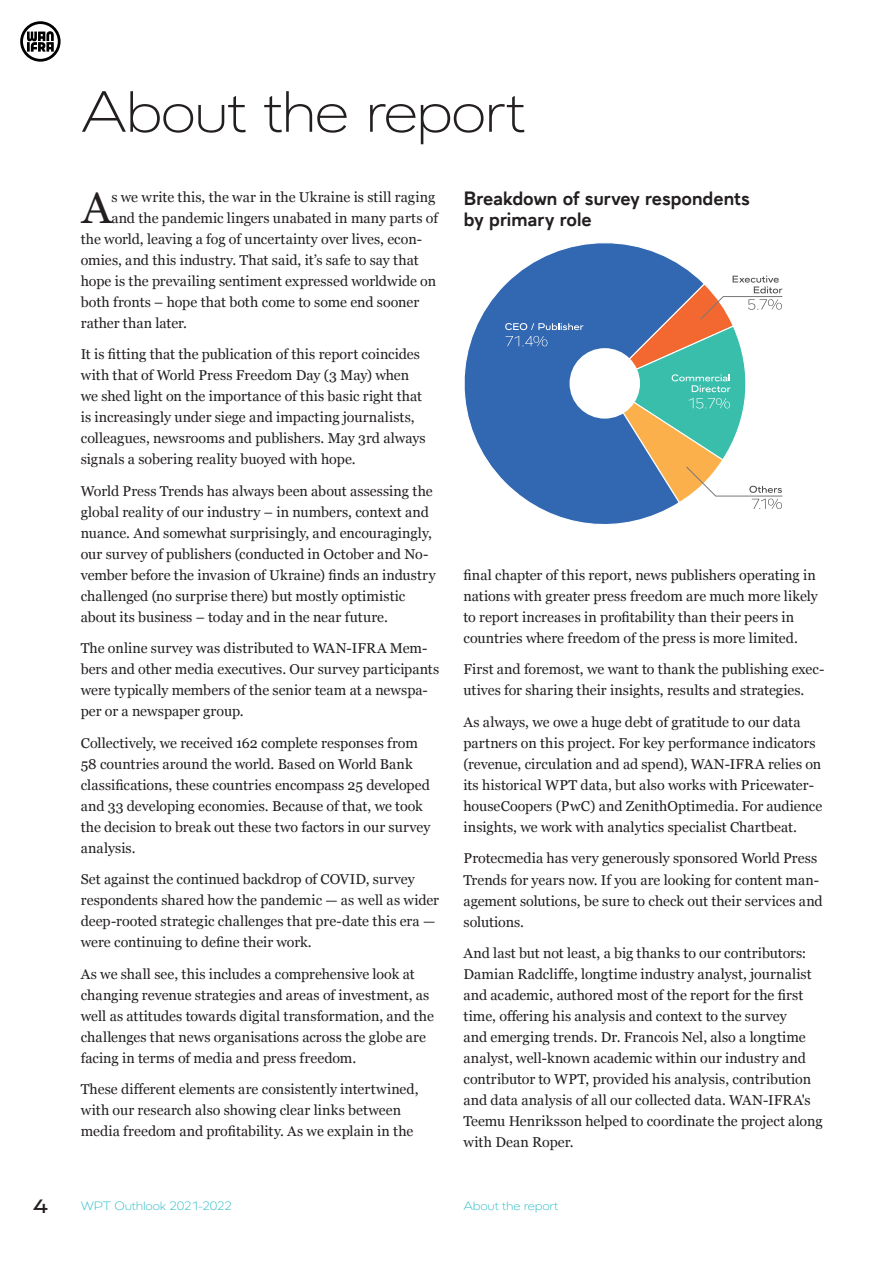
<style>
.page{position:relative;width:893px;height:1263px;background:#fff}
.page>*{position:absolute;margin:0;border:0;box-sizing:border-box;transform-origin:0 0}
.t1{font:200 54px "Aiglon Pro Wide";letter-spacing:-.035em;color:#231f20}
.t2{font:44.55px "Georgia";color:#231f20}
.t3{font:700 18px/21px "Aiglon Pro";letter-spacing:-.02em;color:#231f20}
.t4{font:600 18px "Aiglon Pro Wide";color:#231f20}
.t5{font:14.25px/21px "Georgia";color:#231f20}
.t6{font:200 11.25px "Aiglon Pro Wide";letter-spacing:-.02em;color:#25bac4}
</style>
<div class="page">
<svg style="left:20px;top:21px;width:41px;height:41px"></svg>
<svg style="left:464px;top:243px;width:231px;height:281px"></svg>
<svg style="left:505px;top:323px;width:78px;height:7px"></svg>
<svg style="left:505px;top:336px;width:42px;height:10px"></svg>
<svg style="left:600px;top:276px;width:183px;height:233px"></svg>
<div style="left:570px;top:348px;width:70px;height:71px;background:#fff;border-radius:50%"></div>
<h1 class="t1" style="left:81px;top:67px;width:447px">About the report</h1>
<h2 class="t2" style="left:82px;top:175px;width:31px">A</h2>
<p class="t5" style="left:111px;top:186px;width:325px">s we write this, the war in the Ukraine is still raging</p>
<p class="t5" style="left:111px;top:207px;width:328px">and the pandemic lingers unabated in many parts of</p>
<p class="t5" style="left:81px;top:228px;width:343px">the world, leaving a fog of uncertainty over lives, econ-</p>
<p class="t5" style="left:81px;top:249px;width:339px">omies, and this industry. That said, it’s safe to say that</p>
<p class="t5" style="left:81px;top:270px;width:357px">hope is the prevailing sentiment expressed worldwide on</p>
<p class="t5" style="left:81px;top:291px;width:340px">both fronts – hope that both come to some end sooner</p>
<p class="t5" style="left:81px;top:312px;width:108px">rather than later.</p>
<p class="t5" style="left:81px;top:343px;width:346px">It is fitting that the publication of this report coincides with that of World Press Freedom Day (3 May) when we shed light on the importance of this basic right that is increasingly under siege and impacting journalists, colleagues, newsrooms and publishers. May 3rd always signals a sobering reality buoyed with hope.</p>
<p class="t5" style="left:81px;top:480px;width:356px">World Press Trends has always been about assessing the global reality of our industry – in numbers, context and nuance. And somewhat surprisingly, and encouragingly, our survey of publishers (conducted in October and No&shy;vember before the invasion of Ukraine) finds an industry challenged (no surprise there) but mostly optimistic about its business – today and in the near future.</p>
<p class="t5" style="left:81px;top:637px;width:360px">The online survey was distributed to WAN-IFRA Mem&shy;bers and other media executives. Our survey participants were typically members of the senior team at a newspa&shy;per or a newspaper group.</p>
<p class="t5" style="left:81px;top:732px;width:351px">Collectively, we received 162 complete responses from 58 countries around the world. Based on World Bank classifications, these countries encompass 25 developed and 33 developing economies. Because of that, we took the decision to break out these two factors in our survey analysis.</p>
<p class="t5" style="left:81px;top:868px;width:360px">Set against the continued backdrop of COVID, survey respondents shared how the pandemic — as well as wider deep-rooted strategic challenges that pre-date this era — were continuing to define their work.</p>
<p class="t5" style="left:81px;top:963px;width:355px">As we shall see, this includes a comprehensive look at changing revenue strategies and areas of investment, as well as attitudes towards digital transformation, and the challenges that news organisations across the globe are facing in terms of media and press freedom.</p>
<p class="t5" style="left:81px;top:1078px;width:339px">These different elements are consistently intertwined, with our research also showing clear links between media freedom and profitability. As we explain in the</p>
<p class="t3" style="left:463px;top:186px;width:288px">Breakdown of survey respondents by primary role</p>
<p class="t5" style="left:463px;top:564px;width:356px">final chapter of this report, news publishers operating in nations with greater press freedom are much more likely to report increases in profitability than their peers in countries where freedom of the press is more limited.</p>
<p class="t5" style="left:463px;top:658px;width:363px">First and foremost, we want to thank the publishing exec&shy;utives for sharing their insights, results and strategies.</p>
<p class="t5" style="left:463px;top:711px;width:360px">As always, we owe a huge debt of gratitude to our data partners on this project. For key performance indicators (revenue, circulation and ad spend), WAN-IFRA relies on its historical WPT data, but also works with Pricewater&shy;houseCoopers (PwC) and ZenithOptimedia. For audience insights, we work with analytics specialist Chartbeat.</p>
<p class="t5" style="left:463px;top:847px;width:361px">Protecmedia has very generously sponsored World Press Trends for years now. If you are looking for content man&shy;agement solutions, be sure to check out their services and solutions.</p>
<p class="t5" style="left:463px;top:942px;width:361px">And last but not least, a big thanks to our contributors:<br>Damian Radcliffe, longtime industry analyst, journalist and academic, authored most of the report for the first time, offering his analysis and context to the survey<br>and emerging trends. Dr. Francois Nel, also a longtime analyst, well-known academic within our industry and contributor to WPT, provided his analysis, contribution and data analysis of all our collected data. WAN-IFRA's Teemu Henriksson helped to coordinate the project along with Dean Roper.</p>
<p class="t4" style="left:33px;top:1191px;width:17px">4</p>
<p class="t6" style="left:81px;top:1196px;width:153px">WPT Outhlook 2021-2022</p>
<p class="t6" style="left:463px;top:1196px;width:96px">About the report</p>
</div>
